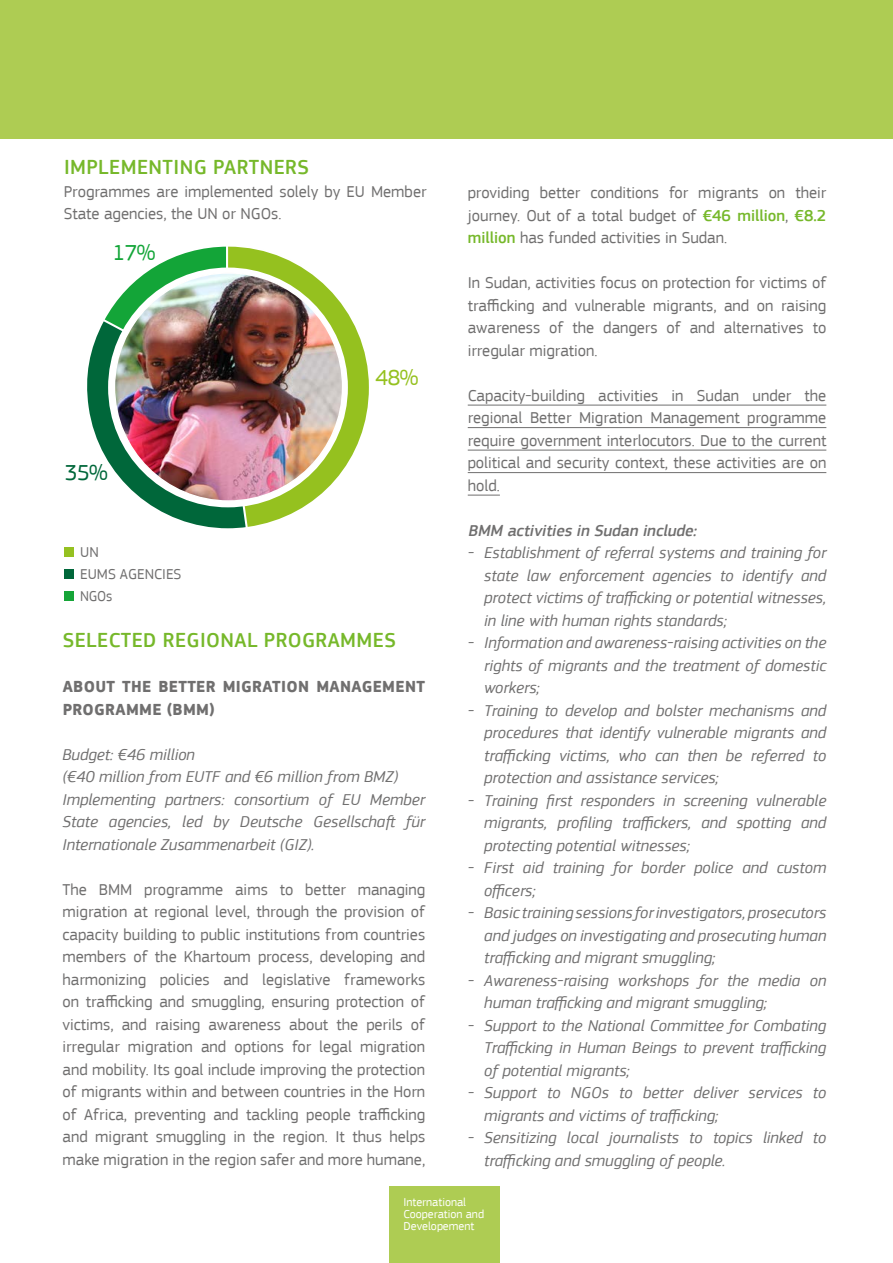
<style>
.page{position:relative;width:893px;height:1263px;background:#fff}
.page>*{position:absolute;margin:0;border:0;box-sizing:border-box;transform-origin:0 0}
.t1{font:22.8px "EC Square Sans Pro";color:#95c11f}
.t2{font:22.8px "EC Square Sans Pro";color:#00673a}
.t3{font:22.8px "EC Square Sans Pro";color:#13a538}
.t4{font:500 21px "EC Square Sans Pro";letter-spacing:.02em;color:#76b82a}
.t5{font:italic 16.5px/22.5px "EC Square Sans Pro";color:#706f6f;text-align:justify}
.t6{font:16.5px/22.5px "EC Square Sans Pro";color:#706f6f;text-align:justify}
.t7{font:700 16.5px/22.5px "EC Square Sans Pro";letter-spacing:.02em;color:#706f6f}
.t8{font:italic 500 16.5px "EC Square Sans Pro";color:#706f6f}
.t9{font:15px/22px "EC Square Sans Pro";color:#706f6f}
.t10{font:12px/12px "EC Square Sans Pro";color:#fff}
.s1{font-weight:500;color:#76b82a}
</style>
<div class="page">
<div style="left:0;top:0;width:893px;height:138px;background:#aecc53"></div>
<svg style="left:87px;top:246px;width:282px;height:283px"></svg>
<div style="left:108px;top:268px;width:240px;height:239px;background:#fff;border-radius:50%"></div>
<img style="left:114px;top:273px;width:229px;height:228px;border-radius:114px">
<div style="left:64px;top:547px;width:10px;height:10px;background:#95c121"></div>
<div style="left:64px;top:569px;width:10px;height:10px;background:#00673a"></div>
<div style="left:64px;top:591px;width:10px;height:10px;background:#16a538"></div>
<hr style="left:468px;top:405px;width:358px;height:1px;background:#706f6f">
<hr style="left:468px;top:427px;width:358px;height:1px;background:#706f6f">
<hr style="left:468px;top:450px;width:358px;height:1px;background:#706f6f">
<hr style="left:468px;top:472px;width:358px;height:1px;background:#706f6f">
<hr style="left:468px;top:495px;width:32px;height:1px;background:#706f6f">
<div style="left:389px;top:1186px;width:111px;height:77px;background:#aecc53"></div>
<p class="t4" style="left:64px;top:155px;width:246px">IMPLEMENTING PARTNERS</p>
<p class="t6" style="left:64px;top:180px;width:364px">Programmes are implemented solely by EU Member<br>State agencies, the UN or NGOs.</p>
<p class="t6" style="left:468px;top:181px;width:360px">providing better conditions for migrants on their journey. Out of a total budget of <span class="s1">€46 million</span>, <span class="s1">€8.2 million</span> has funded activities in Sudan.</p>
<p class="t6" style="left:468px;top:271px;width:360px">In Sudan, activities focus on protection for victims of trafficking and vulnerable migrants, and on raising awareness of the dangers of and alternatives to irregular migration.</p>
<p class="t6" style="left:468px;top:384px;width:360px">Capacity-building activities in Sudan under the regional Better Migration Management programme require government interlocutors. Due to the current political and security context, these activities are on hold.</p>
<p class="t8" style="left:468px;top:520px;width:234px">BMM activities in Sudan include:</p>
<p class="t5" style="left:484px;top:541px;width:344px;text-indent:-16px">- Establishment of referral systems and training for state law enforcement agencies to identify and protect victims of trafficking or potential witnesses, in line with human rights standards;</p>
<p class="t5" style="left:484px;top:631px;width:344px;text-indent:-16px">- Information and awareness-raising activities on the rights of migrants and the treatment of domestic workers;</p>
<p class="t5" style="left:484px;top:699px;width:344px;text-indent:-16px">- Training to develop and bolster mechanisms and procedures that identify vulnerable migrants and trafficking victims, who can then be referred to protection and assistance services;</p>
<p class="t5" style="left:484px;top:789px;width:344px;text-indent:-16px">- Training first responders in screening vulnerable migrants, profiling traffickers, and spotting and protecting potential witnesses;</p>
<p class="t5" style="left:484px;top:857px;width:344px;text-indent:-16px">- First aid training for border police and custom officers;</p>
<p class="t5" style="left:484px;top:902px;width:344px;text-indent:-16px">- Basic training sessions for investigators, prosecutors and judges on investigating and prosecuting human trafficking and migrant smuggling;</p>
<p class="t5" style="left:484px;top:969px;width:344px;text-indent:-16px">- Awareness-raising workshops for the media on human trafficking and migrant smuggling;</p>
<p class="t5" style="left:484px;top:1014px;width:344px;text-indent:-16px">- Support to the National Committee for Combating Trafficking in Human Beings to prevent trafficking of potential migrants;</p>
<p class="t5" style="left:484px;top:1082px;width:344px;text-indent:-16px">- Support to NGOs to better deliver services to migrants and victims of trafficking;</p>
<p class="t5" style="left:484px;top:1127px;width:344px;text-indent:-16px">- Sensitizing local journalists to topics linked to trafficking and smuggling of people.</p>
<p class="t10" style="left:403px;top:1196px;width:82px">International<br>Cooperation and<br>Developement</p>
<h1 class="t3" style="left:113px;top:239px;width:45px">17%</h1>
<h1 class="t1" style="left:375px;top:364px;width:45px">48%</h1>
<h1 class="t2" style="left:65px;top:459px;width:45px">35%</h1>
<p class="t9" style="left:80px;top:541px;width:103px">UN<br>EUMS AGENCIES<br>NGOs</p>
<p class="t4" style="left:63px;top:628px;width:335px">SELECTED REGIONAL PROGRAMMES</p>
<p class="t7" style="left:63px;top:676px;width:364px">ABOUT THE BETTER MIGRATION MANAGEMENT<br>PROGRAMME (BMM)</p>
<p class="t5" style="left:63px;top:743px;width:364px;text-align:left">Budget: €46 million<br>(€40 million from EUTF and €6 million from BMZ)<br>Implementing partners: consortium of EU Member State agencies, led by Deutsche Gesellschaft für Internationale Zusammenarbeit (GIZ).</p>
<p class="t6" style="left:63px;top:878px;width:364px">The BMM programme aims to better managing migration at regional level, through the provision of capacity building to public institutions from countries members of the Khartoum process, developing and harmonizing policies and legislative frameworks on trafficking and smuggling, ensuring protection of victims, and raising awareness about the perils of irregular migration and options for legal migration and mobility. Its goal include improving the protection of migrants within and between countries in the Horn of Africa, preventing and tackling people trafficking and migrant smuggling in the region. It thus helps make migration in the region safer and more humane,</p>
</div>
